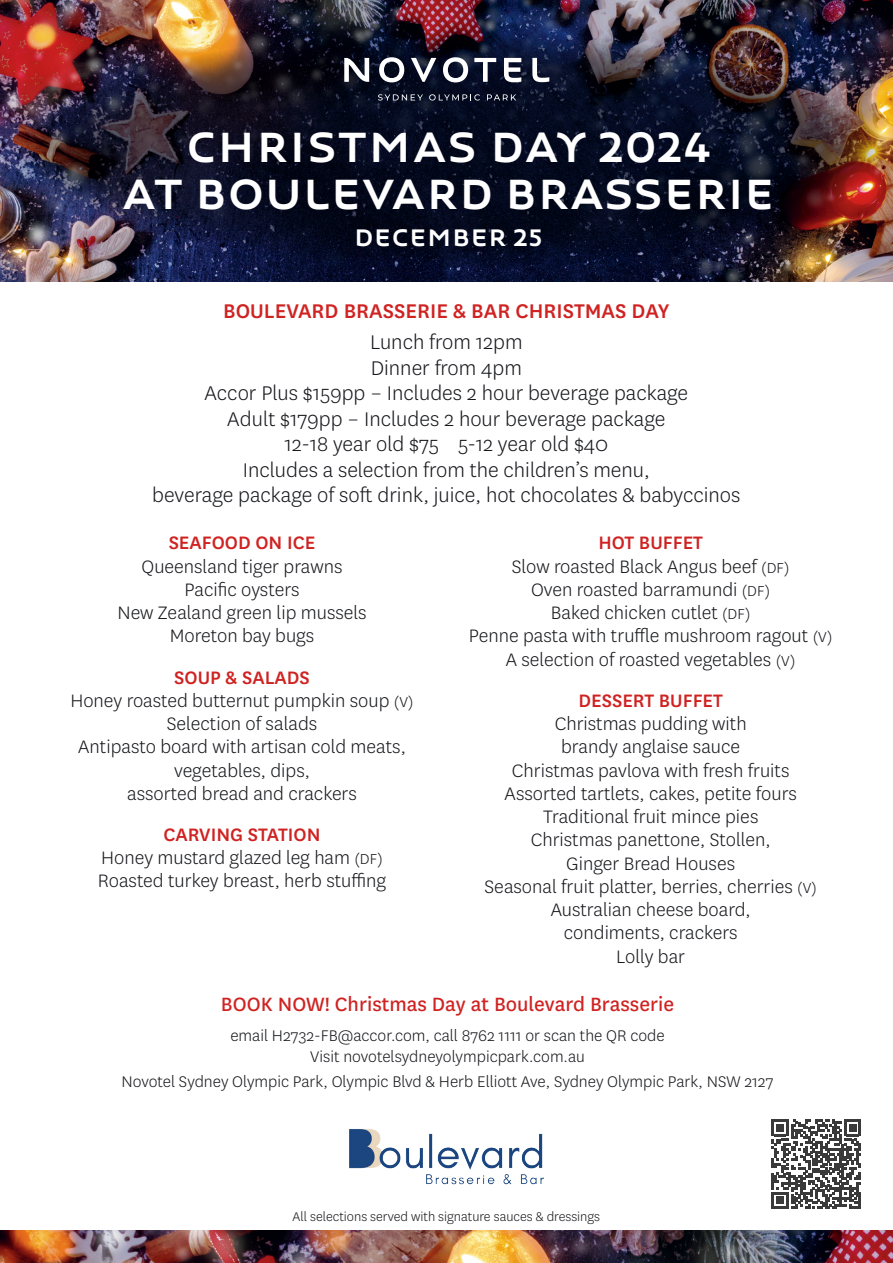
<style>
.page{position:relative;width:893px;height:1263px;background:#fff}
.page>*{position:absolute;margin:0;border:0;box-sizing:border-box;transform-origin:0 0}
.t1{font:500 45px/46.5px "Novotype";letter-spacing:-.01em;color:#fff;text-align:center}
.t2{font:500 25.5px "Novotype";color:#fff}
.t3{font:300 23.1px/25.5px "National";color:#15161a;text-align:center}
.t4{font:500 23.1px "National";color:#cf2322}
.t5{font:22.5px "National";color:#cf2322}
.t6{font:300 21px/23.2px "National";color:#15161a;text-align:center}
.t7{font:500 21px "National";color:#cf2322}
.t8{font:300 18px/21px "National";color:#15161a;text-align:center}
.t9{font:300 14.7px "National";color:#15161a}
.s1{font-size:16.8px}
</style>
<div class="page">
<img style="left:0;top:0;width:893px;height:282px">
<img style="left:0;top:1230px;width:893px;height:33px">
<img style="left:23px;top:32px;width:865px;height:236px;border-radius:50%">
<svg style="left:344px;top:58px;width:25px;height:24px"></svg>
<svg style="left:379px;top:57px;width:25px;height:25px"></svg>
<svg style="left:411px;top:58px;width:25px;height:24px"></svg>
<svg style="left:443px;top:57px;width:25px;height:25px"></svg>
<svg style="left:474px;top:58px;width:22px;height:24px"></svg>
<svg style="left:504px;top:58px;width:17px;height:24px"></svg>
<svg style="left:532px;top:58px;width:17px;height:24px"></svg>
<svg style="left:378px;top:94px;width:45px;height:7px"></svg>
<svg style="left:429px;top:94px;width:51px;height:7px"></svg>
<svg style="left:487px;top:94px;width:29px;height:6px"></svg>
<img style="left:349px;top:1129px;width:195px;height:56px">
<svg style="left:771px;top:1119px;width:90px;height:90px"></svg>
<p class="t1" style="left:122px;top:124px;width:655px">CHRISTMAS DAY 2024<br>AT BOULEVARD BRASSERIE</p>
<p class="t2" style="left:354px;top:223px;width:191px">DECEMBER 25</p>
<p class="t4" style="left:223px;top:295px;width:448px">BOULEVARD BRASSERIE &amp; BAR CHRISTMAS DAY</p>
<p class="t3" style="left:370px;top:329px;width:154px">Lunch from 12pm</p>
<p class="t3" style="left:371px;top:354px;width:153px">Dinner from 4pm</p>
<p class="t3" style="left:152px;top:380px;width:590px">Accor Plus $159pp – Includes 2 hour beverage package<br>Adult $179pp – Includes 2 hour beverage package<br>12-18 year old $75 5-12 year old $40<br>Includes a selection from the children’s menu,<br>beverage package of soft drink, juice, hot chocolates &amp; babyccinos</p>
<p class="t7" style="left:169px;top:529px;width:148px">SEAFOOD ON ICE</p>
<p class="t6" style="left:117px;top:554px;width:251px">Queensland tiger prawns<br>Pacific oysters<br>New Zealand green lip mussels</p>
<p class="t6" style="left:170px;top:624px;width:146px">Moreton bay bugs</p>
<p class="t7" style="left:174px;top:663px;width:137px">SOUP &amp; SALADS</p>
<p class="t6" style="left:70px;top:688px;width:345px">Honey roasted butternut pumpkin soup <span class="s1">(V)<br></span>Selection of salads<br>Antipasto board with artisan cold meats, vegetables, dips,<br>assorted bread and crackers</p>
<p class="t7" style="left:163px;top:820px;width:159px">CARVING STATION</p>
<p class="t6" style="left:98px;top:845px;width:290px;text-align:left">Honey mustard glazed leg ham <span class="s1">(DF)<br></span>Roasted turkey breast, herb stuffing</p>
<p class="t7" style="left:598px;top:529px;width:106px">HOT BUFFET</p>
<p class="t6" style="left:469px;top:554px;width:365px">Slow roasted Black Angus beef <span class="s1">(DF)<br></span>Oven roasted barramundi <span class="s1">(DF)<br></span>Baked chicken cutlet <span class="s1">(DF)<br></span>Penne pasta with truffle mushroom ragout <span class="s1">(V)<br></span>A selection of roasted vegetables <span class="s1">(V)</span></p>
<p class="t7" style="left:578px;top:686px;width:146px">DESSERT BUFFET</p>
<p class="t6" style="left:484px;top:711px;width:334px">Christmas pudding with<br>brandy anglaise sauce<br>Christmas pavlova with fresh fruits<br>Assorted tartlets, cakes, petite fours<br>Traditional fruit mince pies<br>Christmas panettone, Stollen,<br>Ginger Bread Houses<br>Seasonal fruit platter, berries, cherries <span class="s1">(V)<br></span>Australian cheese board,<br>condiments, crackers<br>Lolly bar</p>
<p class="t5" style="left:221px;top:989px;width:455px">BOOK NOW! Christmas Day at Boulevard Brasserie</p>
<p class="t8" style="left:230px;top:1024px;width:436px">email H2732-FB@accor.com, call 8762 1111 or scan the QR code<br>Visit novotelsydneyolympicpark.com.au</p>
<p class="t8" style="left:121px;top:1070px;width:654px">Novotel Sydney Olympic Park, Olympic Blvd &amp; Herb Elliott Ave, Sydney Olympic Park, NSW 2127</p>
<p class="t9" style="left:293px;top:1207px;width:309px">All selections served with signature sauces &amp; dressings</p>
</div>
